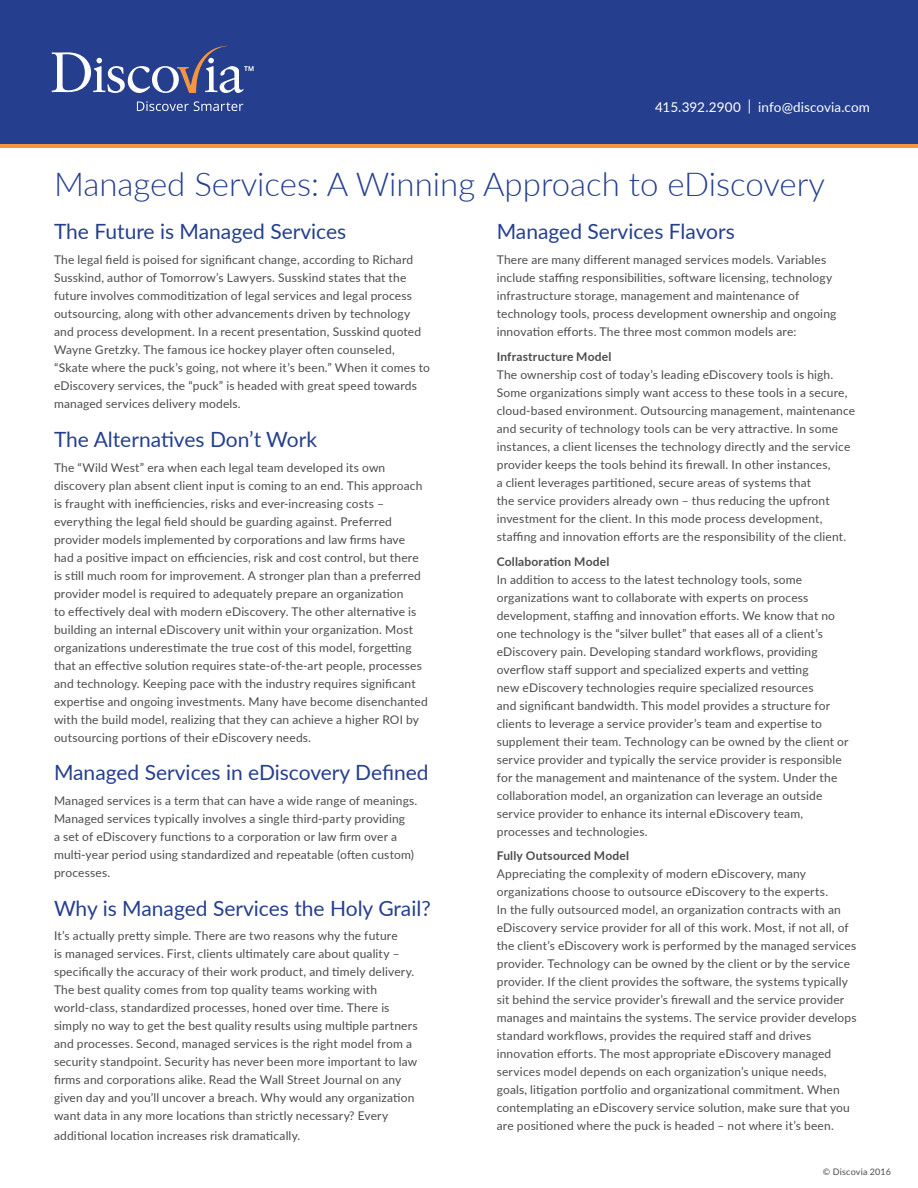
<style>
.page{position:relative;width:918px;height:1188px;background:#fff}
.page>*{position:absolute;margin:0;border:0;box-sizing:border-box;transform-origin:0 0}
.t1{font:300 33px "Lato";color:#253f8e}
.Subhead{font:21px "Lato";color:#253f8e}
.body_copy{font:13.5px "Lato";letter-spacing:.005em;color:#fff}
.body_copy-2{font:12px/18px "Lato";letter-spacing:.015em;color:#4b4c4d}
.body_copy-3{font:700 12px "Lato";letter-spacing:.015em;color:#4b4c4d}
.body_copy-4{font:9px "Lato";letter-spacing:.02em;color:#4b4c4d}
.s1{font-size:14.85px}
</style>
<div class="page">
<div style="left:0;top:0;width:918px;height:144px;background:#253f8e"></div>
<svg style="left:52px;top:46px;width:202px;height:47px"></svg>
<svg style="left:137px;top:101px;width:106px;height:10px"></svg>
<hr style="left:0;top:144px;width:918px;height:4px;background:#f7943f">
<p class="body_copy" style="left:655px;top:97px;width:216px">415.392.2900 <span class="s1">|</span> info@discovia.com</p>
<p class="t1" style="left:54px;top:161px;width:772px">Managed Services: A Winning Approach to eDiscovery</p>
<p class="Subhead" style="left:54px;top:217px;width:294px">The Future is Managed Services</p>
<p class="body_copy-2" style="left:54px;top:250px;width:377px">The legal field is poised for significant change, according to Richard Susskind, author of Tomorrow’s Lawyers. Susskind states that the future involves commoditization of legal services and legal process outsourcing, along with other advancements driven by technology and process development. In a recent presentation, Susskind quoted Wayne Gretzky. The famous ice hockey player often counseled, “Skate where the puck’s going, not where it’s been.” When it comes to eDiscovery services, the “puck” is headed with great speed towards managed services delivery models.</p>
<p class="Subhead" style="left:54px;top:424px;width:265px">The Alternatives Don’t Work</p>
<p class="body_copy-2" style="left:54px;top:458px;width:375px">The “Wild West” era when each legal team developed its own discovery plan absent client input is coming to an end. This approach is fraught with inefficiencies, risks and ever-increasing costs – everything the legal field should be guarding against. Preferred provider models implemented by corporations and law firms have<br>had a positive impact on efficiencies, risk and cost control, but there is still much room for improvement. A stronger plan than a preferred provider model is required to adequately prepare an organization<br>to effectively deal with modern eDiscovery. The other alternative is building an internal eDiscovery unit within your organization. Most organizations underestimate the true cost of this model, forgetting that an effective solution requires state-of-the-art people, processes and technology. Keeping pace with the industry requires significant expertise and ongoing investments. Many have become disenchanted with the build model, realizing that they can achieve a higher ROI by outsourcing portions of their eDiscovery needs.</p>
<p class="Subhead" style="left:54px;top:758px;width:376px">Managed Services in eDiscovery Defined</p>
<p class="body_copy-2" style="left:54px;top:791px;width:365px">Managed services is a term that can have a wide range of meanings.<br>Managed services typically involves a single third-party providing<br>a set of eDiscovery functions to a corporation or law firm over a multi-year period using standardized and repeatable (often custom) processes.</p>
<p class="Subhead" style="left:54px;top:893px;width:378px">Why is Managed Services the Holy Grail?</p>
<p class="body_copy-2" style="left:54px;top:927px;width:365px">It’s actually pretty simple. There are two reasons why the future<br>is managed services. First, clients ultimately care about quality – specifically the accuracy of their work product, and timely delivery.<br>The best quality comes from top quality teams working with world-class, standardized processes, honed over time. There is simply no way to get the best quality results using multiple partners and processes. Second, managed services is the right model from a security standpoint. Security has never been more important to law firms and corporations alike. Read the Wall Street Journal on any given day and you’ll uncover a breach. Why would any organization want data in any more locations than strictly necessary? Every</p>
<p class="body_copy-2" style="left:54px;top:1126px;width:248px">additional location increases risk dramatically.</p>
<p class="Subhead" style="left:497px;top:217px;width:240px">Managed Services Flavors</p>
<p class="body_copy-2" style="left:497px;top:250px;width:341px">There are many different managed services models. Variables include staffing responsibilities, software licensing, technology infrastructure storage, management and maintenance of technology tools, process development ownership and ongoing innovation efforts. The three most common models are:</p>
<p class="body_copy-3" style="left:497px;top:348px;width:116px">Infrastructure Model</p>
<p class="body_copy-2" style="left:497px;top:365px;width:360px">The ownership cost of today’s leading eDiscovery tools is high.<br>Some organizations simply want access to these tools in a secure, cloud-based environment. Outsourcing management, maintenance and security of technology tools can be very attractive. In some instances, a client licenses the technology directly and the service provider keeps the tools behind its firewall. In other instances,<br>a client leverages partitioned, secure areas of systems that<br>the service providers already own – thus reducing the upfront investment for the client. In this mode process development, staffing and innovation efforts are the responsibility of the client.</p>
<p class="body_copy-3" style="left:497px;top:552px;width:114px">Collaboration Model</p>
<p class="body_copy-2" style="left:497px;top:570px;width:353px">In addition to access to the latest technology tools, some organizations want to collaborate with experts on process development, staffing and innovation efforts. We know that no one technology is the “silver bullet” that eases all of a client’s eDiscovery pain. Developing standard workflows, providing overflow staff support and specialized experts and vetting<br>new eDiscovery technologies require specialized resources<br>and significant bandwidth. This model provides a structure for clients to leverage a service provider’s team and expertise to supplement their team. Technology can be owned by the client or service provider and typically the service provider is responsible for the management and maintenance of the system. Under the collaboration model, an organization can leverage an outside service provider to enhance its internal eDiscovery team, processes and technologies.</p>
<p class="body_copy-3" style="left:497px;top:847px;width:134px">Fully Outsourced Model</p>
<p class="body_copy-2" style="left:497px;top:865px;width:361px">Appreciating the complexity of modern eDiscovery, many organizations choose to outsource eDiscovery to the experts.<br>In the fully outsourced model, an organization contracts with an eDiscovery service provider for all of this work. Most, if not all, of the client’s eDiscovery work is performed by the managed services provider. Technology can be owned by the client or by the service provider. If the client provides the software, the systems typically sit behind the service provider’s firewall and the service provider manages and maintains the systems. The service provider develops standard workflows, provides the required staff and drives innovation efforts. The most appropriate eDiscovery managed services model depends on each organization’s unique needs, goals, litigation portfolio and organizational commitment. When contemplating an eDiscovery service solution, make sure that you are positioned where the puck is headed – not where it’s been.</p>
<p class="body_copy-4" style="left:823px;top:1165px;width:70px">© Discovia 2016</p>
</div>
